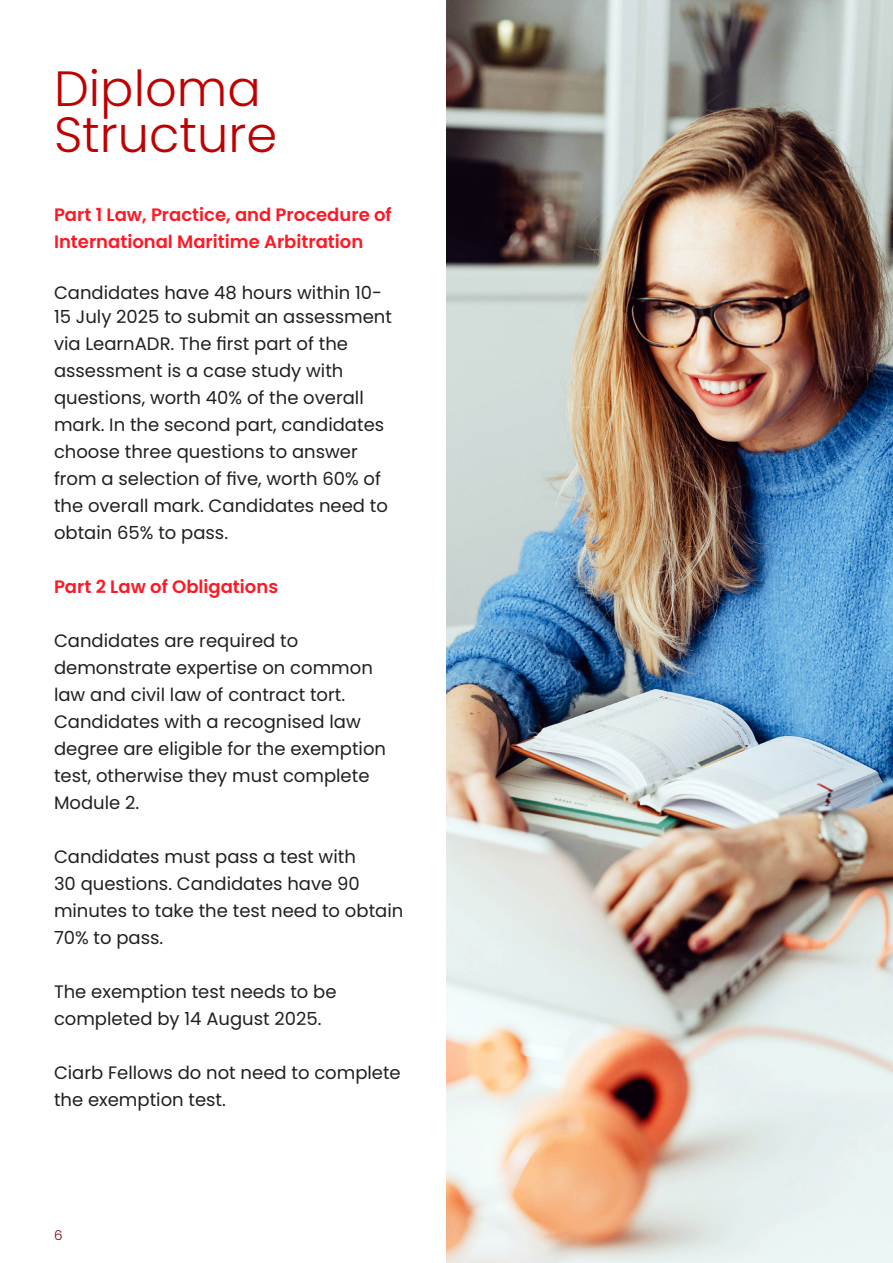
<style>
.page{position:relative;width:893px;height:1263px;background:#fff}
.page>*{position:absolute;margin:0;border:0;box-sizing:border-box;transform-origin:0 0}
.Body{font:300 49.5px/46.5px "Poppins";color:#be0000}
.t1{font:18px/27px "Poppins";color:#231f20}
.t2{font:600 18px/27px "Poppins";color:#ff1824}
.t3{font:300 13.5px "Poppins";color:#77000c}
</style>
<div class="page">
<img style="left:446px;top:0;width:447px;height:1263px">
<p class="Body" style="left:54px;top:66px;width:225px">Diploma<br>Structure</p>
<p class="t2" style="left:54px;top:201px;width:339px">Part 1 Law, Practice, and Procedure of<br>International Maritime Arbitration</p>
<p class="t1" style="left:54px;top:281px;width:339px;line-height:24px">Candidates have 48 hours within 10-<br>15 July 2025 to submit an assessment</p>
<p class="t1" style="left:54px;top:330px;width:335px">via LearnADR. The first part of the assessment is a case study with questions, worth 40% of the overall mark. In the second part, candidates choose three questions to answer from a selection of five, worth 60% of the overall mark. Candidates need to obtain 65% to pass.</p>
<p class="t2" style="left:54px;top:573px;width:226px">Part 2 Law of Obligations</p>
<p class="t1" style="left:54px;top:627px;width:334px">Candidates are required to demonstrate expertise on common law and civil law of contract tort.<br>Candidates with a recognised law degree are eligible for the exemption test, otherwise they must complete<br>Module 2.</p>
<p class="t1" style="left:54px;top:843px;width:351px">Candidates must pass a test with<br>30 questions. Candidates have 90 minutes to take the test need to obtain<br>70% to pass.</p>
<p class="t1" style="left:54px;top:978px;width:284px">The exemption test needs to be completed by 14 August 2025.</p>
<p class="t1" style="left:54px;top:1059px;width:348px">Ciarb Fellows do not need to complete the exemption test.</p>
<p class="t3" style="left:54px;top:1227px;width:10px">6</p>
</div>
